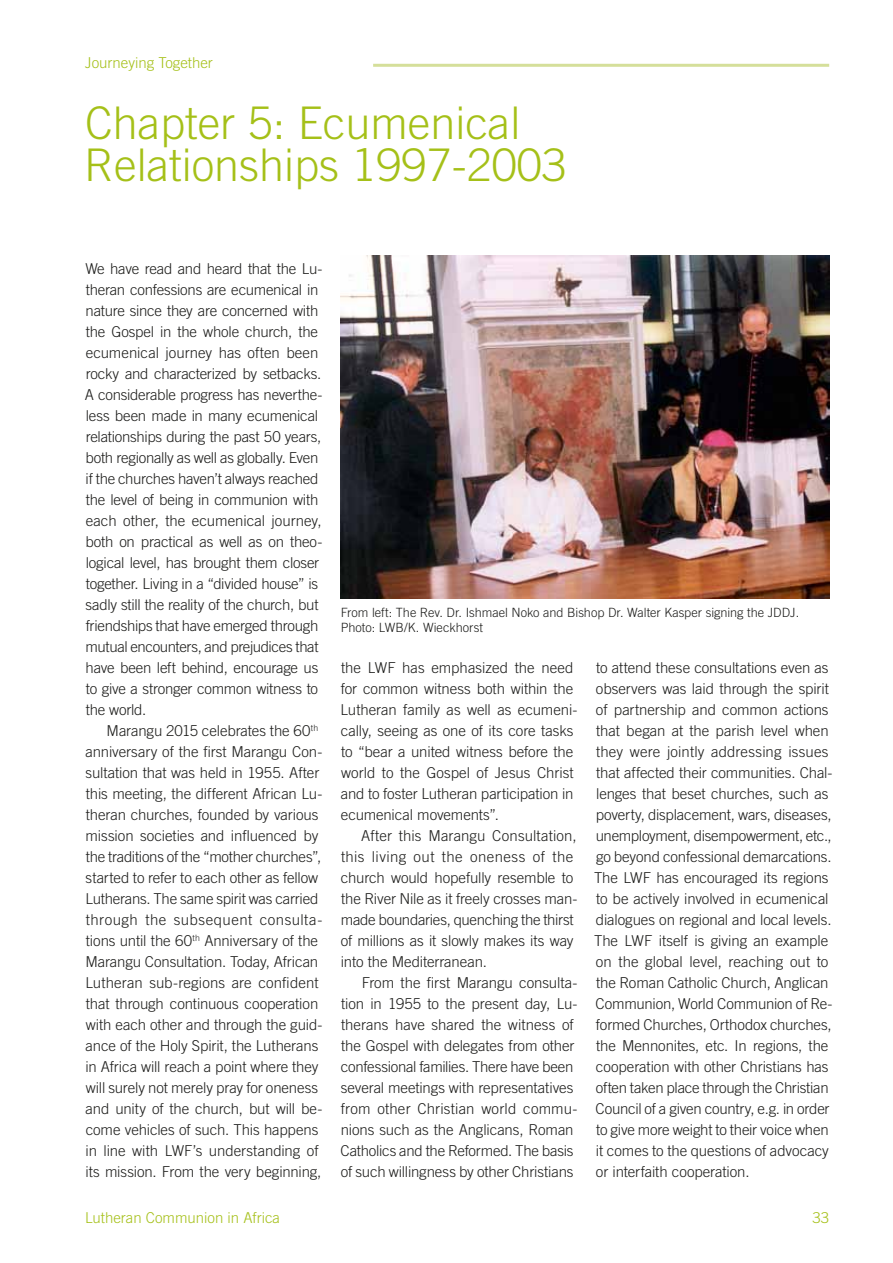
<style>
.page{position:relative;width:893px;height:1263px;background:#fff}
.page>*{position:absolute;margin:0;border:0;box-sizing:border-box;transform-origin:0 0}
.t1{font:300 45px/42px "Trade Gothic LT Std";color:#a5c018}
.t2{font:300 15px/21px "Trade Gothic LT Std";letter-spacing:-.01em;color:#1d1d1b}
.t3{font:300 15px "Trade Gothic LT Std";color:#a5c018}
.t4{font:300 12.75px/15px "Trade Gothic LT Std";color:#1d1d1b}
</style>
<div class="page">
<hr style="left:373px;top:64px;width:456px;height:3px;background:#d5df9a">
<img style="left:340px;top:255px;width:489px;height:343px">
<p class="t3" style="left:85px;top:54px;width:129px">Journeying Together</p>
<h1 class="t1" style="left:84px;top:101px;width:484px">Chapter 5: Ecumenical<br>Relationships 1997-2003</h1>
<p class="t2" style="left:85px;top:258px;width:239px">We have read and heard that the Lu&shy;theran confessions are ecumenical in nature since they are concerned with the Gospel in the whole church, the ecumenical journey has often been rocky and characterized by setbacks.<br>A considerable progress has neverthe&shy;less been made in many ecumenical relationships during the past 50 years, both regionally as well as globally. Even if the churches haven’t always reached the level of being in communion with each other, the ecumenical journey, both on practical as well as on theo&shy;logical level, has brought them closer together. Living in a “divided house” is sadly still the reality of the church, but friendships that have emerged through mutual encounters, and prejudices that have been left behind, encourage us to give a stronger common witness to the world.</p>
<p class="t2" style="left:85px;top:720px;width:238px;text-indent:21px">Marangu 2015 celebrates the 60<sup>th </sup>anniversary of the first Marangu Con&shy;sultation that was held in 1955. After this meeting, the different African Lu&shy;theran churches, founded by various mission societies and influenced by the traditions of the “mother churches”, started to refer to each other as fellow Lutherans. The same spirit was carried through the subsequent consulta&shy;tions until the 60<sup>th</sup> Anniversary of the Marangu Consultation. Today, African Lutheran sub-regions are confident that through continuous cooperation with each other and through the guid&shy;ance of the Holy Spirit, the Lutherans in Africa will reach a point where they will surely not merely pray for oneness and unity of the church, but will be&shy;come vehicles of such. This happens in line with LWF’s understanding of its mission. From the very beginning,</p>
<p class="t4" style="left:341px;top:605px;width:460px">From left: The Rev. Dr. Ishmael Noko and Bishop Dr. Walter Kasper signing the JDDJ.<br>Photo: LWB/K. Wieckhorst</p>
<p class="t2" style="left:340px;top:657px;width:238px">the LWF has emphasized the need for common witness both within the Lutheran family as well as ecumeni&shy;cally, seeing as one of its core tasks to “bear a united witness before the world to the Gospel of Jesus Christ and to foster Lutheran participation in ecumenical movements”.</p>
<p class="t2" style="left:341px;top:825px;width:238px;text-indent:20px">After this Marangu Consultation, this living out the oneness of the church would hopefully resemble to the River Nile as it freely crosses man&shy;made boundaries, quenching the thirst of millions as it slowly makes its way into the Mediterranean.</p>
<p class="t2" style="left:340px;top:972px;width:239px;text-indent:21px">From the first Marangu consulta&shy;tion in 1955 to the present day, Lu&shy;therans have shared the witness of the Gospel with delegates from other confessional families. There have been several meetings with representatives from other Christian world commu&shy;nions such as the Anglicans, Roman Catholics and the Reformed. The basis of such willingness by other Christians</p>
<p class="t2" style="left:594px;top:657px;width:240px">to attend these consultations even as observers was laid through the spirit of partnership and common actions that began at the parish level when they were jointly addressing issues that affected their communities. Chal&shy;lenges that beset churches, such as poverty, displacement, wars, diseases, unemployment, disempowerment, etc., go beyond confessional demarcations.<br>The LWF has encouraged its regions to be actively involved in ecumenical dialogues on regional and local levels.<br>The LWF itself is giving an example on the global level, reaching out to the Roman Catholic Church, Anglican Communion, World Communion of Re&shy;formed Churches, Orthodox churches, the Mennonites, etc. In regions, the cooperation with other Christians has often taken place through the Christian Council of a given country, e.g. in order to give more weight to their voice when it comes to the questions of advocacy or interfaith cooperation.</p>
<p class="t3" style="left:85px;top:1208px;width:197px">Lutheran Communion in Africa</p>
<p class="t3" style="left:812px;top:1208px;width:18px">33</p>
</div>
